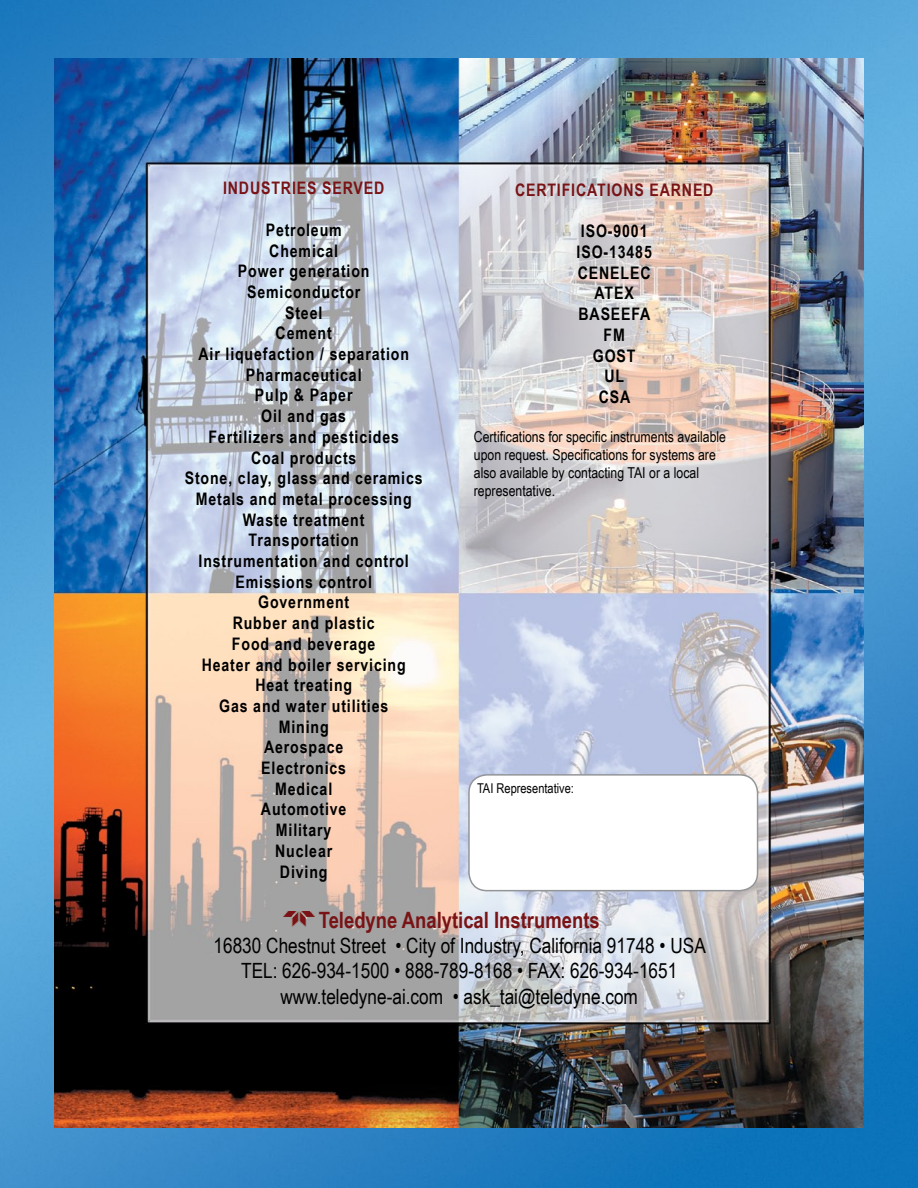
<style>
.page{position:relative;width:918px;height:1188px;background:#fff}
.page>*{position:absolute;margin:0;border:0;box-sizing:border-box;transform-origin:0 0}
.t1{font:700 22.5px "Arial Narrow";color:#791315}
.t2{font:21px/25.2px "Arial Narrow";color:#000;text-align:center}
.t3{font:700 17.25px/20.7px "Arial Narrow";letter-spacing:.05em;color:#000;text-align:center}
.t4{font:700 17.25px "Arial Narrow";letter-spacing:.05em;color:#791315}
.t5{font:15px/18px "Arial Narrow";color:#000}
.t6{font:13.5px "Arial Narrow";color:#000}
</style>
<div class="page">
<img style="left:0;top:0;width:918px;height:1188px">
<img style="left:54px;top:59px;width:810px;height:1069px">
<div style="left:469px;top:775px;width:289px;height:116px;background:#fff;border-radius:18px"></div>
<div style="left:468px;top:774px;width:290px;height:117px;border:2px solid #939598;border-radius:18px"></div>
<img style="left:280px;top:912px;width:38px;height:16px">
<p class="t4" style="left:223px;top:178px;width:163px">INDUSTRIES SERVED</p>
<p class="t3" style="left:185px;top:219px;width:239px">Petroleum<br>Chemical<br>Power generation<br>Semiconductor<br>Steel<br>Cement<br>Air liquefaction / separation<br>Pharmaceutical<br>Pulp &amp; Paper<br>Oil and gas<br>Fertilizers and pesticides<br>Coal products<br>Stone, clay, glass and ceramics<br>Metals and metal processing<br>Waste treatment<br>Transportation<br>Instrumentation and control<br>Emissions control<br>Government<br>Rubber and plastic<br>Food and beverage<br>Heater and boiler servicing<br>Heat treating<br>Gas and water utilities<br>Mining<br>Aerospace<br>Electronics<br>Medical<br>Automotive<br>Military<br>Nuclear<br>Diving</p>
<p class="t4" style="left:515px;top:180px;width:200px">CERTIFICATIONS EARNED</p>
<p class="t3" style="left:577px;top:221px;width:77px">ISO-9001<br>ISO-13485<br>CENELEC<br>ATEX<br>BASEEFA<br>FM<br>GOST<br>UL<br>CSA</p>
<p class="t5" style="left:474px;top:427px;width:254px">Certifications for specific instruments available upon request. Specifications for systems are also available by contacting TAI or a local representative.</p>
<p class="t6" style="left:477px;top:780px;width:99px">TAI Representative:</p>
<h1 class="t1" style="left:319px;top:907px;width:282px">Teledyne Analytical Instruments</h1>
<p class="t2" style="left:214px;top:933px;width:494px">16830 Chestnut Street • City of Industry, California 91748 • USA<br>TEL: 626-934-1500 • 888-789-8168 • FAX: 626-934-1651 www.teledyne-ai.com • ask_tai@teledyne.com</p>
</div>
